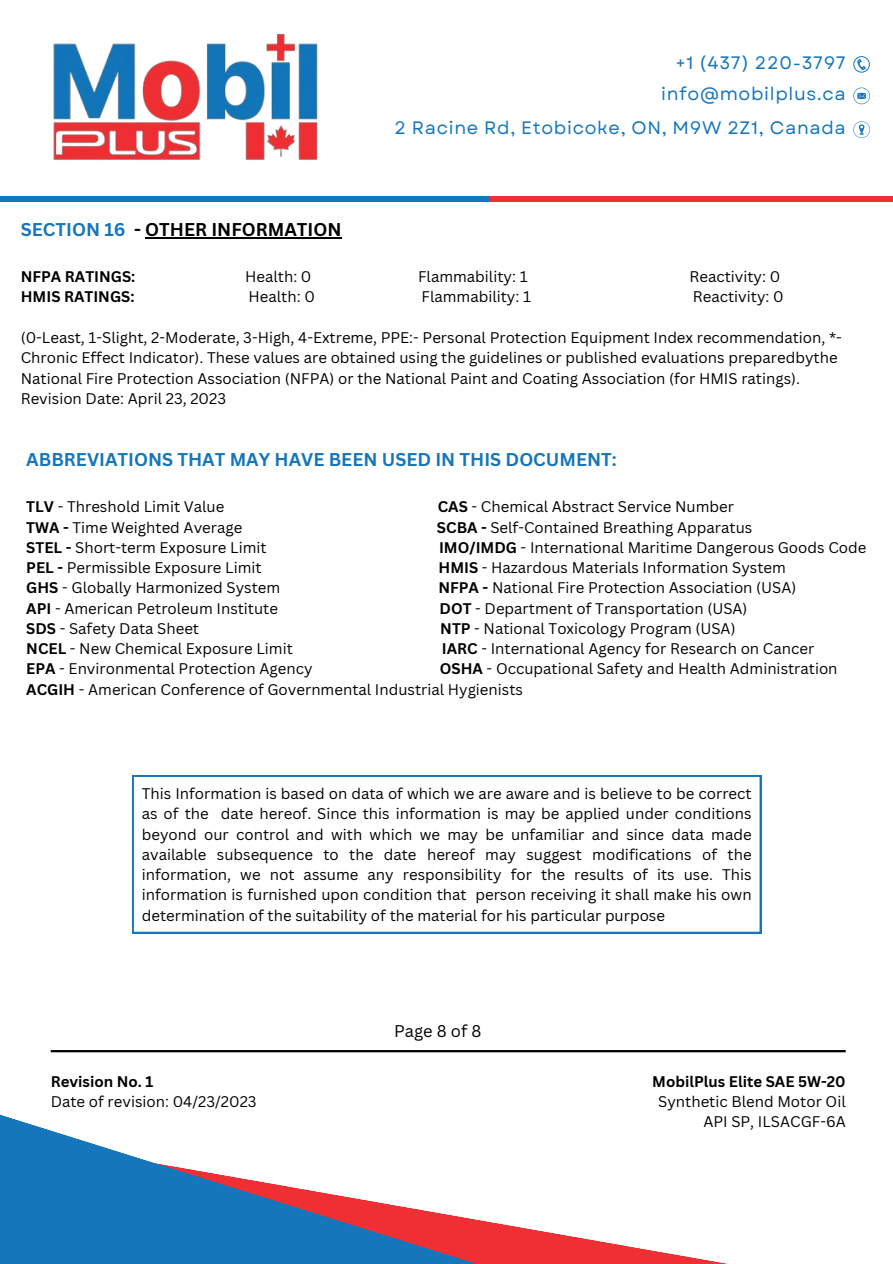
<style>
.page{position:relative;width:893px;height:1264px;background:#fff}
.page>*{position:absolute;margin:0;border:0;box-sizing:border-box;transform-origin:0 0}
.t1{font:18px "Garet";letter-spacing:.04em;color:#1576bb}
.t2{font:700 18px "Canva Sans";color:#1576bb}
.t3{font:700 18px "Canva Sans";color:#000}
.t4{font:16.5px "Canva Sans";color:#000}
.t5{font:15px/20.2px "Canva Sans";color:#000;text-align:justify}
.t6{font:700 15px "Canva Sans";color:#000}
.s1{color:#1576bb}
.s2{font-weight:700}
</style>
<div class="page">
<svg style="left:853px;top:56px;width:16px;height:17px"></svg>
<svg style="left:853px;top:88px;width:16px;height:16px"></svg>
<svg style="left:853px;top:121px;width:16px;height:17px"></svg>
<div style="left:0;top:196px;width:489px;height:6px;background:#1576bb"></div>
<div style="left:489px;top:196px;width:403px;height:6px;background:#ef2f34"></div>
<svg style="left:542px;top:1231px;width:180px;height:32px"></svg>
<svg style="left:0;top:1114px;width:542px;height:149px"></svg>
<img style="left:53px;top:33px;width:265px;height:127px">
<hr style="left:51px;top:1050px;width:794px;height:2px;background:#000">
<svg style="left:132px;top:775px;width:629px;height:158px"></svg>
<hr style="left:145px;top:237px;width:196px;height:1px;background:#000">
<p class="t1" style="left:675px;top:50px;width:172px">+1 (437) 220-3797</p>
<p class="t1" style="left:661px;top:81px;width:186px">info@mobilplus.ca</p>
<p class="t1" style="left:394px;top:115px;width:453px">2 Racine Rd, Etobicoke, ON, M9W 2Z1, Canada</p>
<p class="t3" style="left:21px;top:217px;width:322px"><span class="s1">SECTION 16</span> - OTHER INFORMATION</p>
<h2 class="t6" style="left:21px;top:266px;width:116px">NFPA RATINGS:</h2>
<h2 class="t5" style="left:245px;top:266px;width:68px">Health: 0</h2>
<h2 class="t5" style="left:418px;top:266px;width:111px">Flammability: 1</h2>
<p class="t5" style="left:689px;top:266px;width:92px">Reactivity: 0</p>
<p class="t6" style="left:21px;top:286px;width:115px">HMIS RATINGS:</p>
<p class="t5" style="left:248px;top:286px;width:68px">Health: 0</p>
<p class="t5" style="left:421px;top:286px;width:111px">Flammability: 1</p>
<p class="t5" style="left:692px;top:286px;width:92px">Reactivity: 0</p>
<p class="t5" style="left:21px;top:327px;width:822px;text-align:left">(0-Least, 1-Slight, 2-Moderate, 3-High, 4-Extreme, PPE:- Personal Protection Equipment Index recommendation, *- Chronic Effect Indicator). These values are obtained using the guidelines or published evaluations preparedbythe National Fire Protection Association (NFPA) or the National Paint and Coating Association (for HMIS ratings).<br>Revision Date: April 23, 2023</p>
<h2 class="t2" style="left:26px;top:447px;width:592px">ABBREVIATIONS THAT MAY HAVE BEEN USED IN THIS DOCUMENT:</h2>
<p class="t5" style="left:26px;top:496px;width:199px"><span class="s2">TLV</span> - Threshold Limit Value</p>
<p class="t5" style="left:437px;top:496px;width:298px"><span class="s2">CAS</span> - Chemical Abstract Service Number</p>
<h2 class="t5" style="left:26px;top:516px;width:217px"><span class="s2">TWA -</span> Time Weighted Average</h2>
<h2 class="t5" style="left:437px;top:516px;width:317px"><span class="s2">SCBA -</span> Self-Contained Breathing Apparatus</h2>
<p class="t5" style="left:26px;top:537px;width:242px"><span class="s2">STEL -</span> Short-term Exposure Limit</p>
<p class="t5" style="left:439px;top:537px;width:429px"><span class="s2">IMO/IMDG</span> - International Maritime Dangerous Goods Code</p>
<h2 class="t5" style="left:26px;top:557px;width:237px"><span class="s2">PEL -</span> Permissible Exposure Limit</h2>
<h2 class="t5" style="left:438px;top:557px;width:349px"><span class="s2">HMIS</span> - Hazardous Materials Information System</h2>
<p class="t5" style="left:26px;top:577px;width:255px"><span class="s2">GHS</span> - Globally Harmonized System</p>
<p class="t5" style="left:438px;top:577px;width:359px"><span class="s2">NFPA -</span> National Fire Protection Association (USA)</p>
<h1 class="t5" style="left:26px;top:597px;width:253px"><span class="s2">API</span> - American Petroleum Institute</h1>
<h1 class="t5" style="left:439px;top:597px;width:309px"><span class="s2">DOT</span> - Department of Transportation (USA)</h1>
<p class="t5" style="left:26px;top:618px;width:174px"><span class="s2">SDS</span> - Safety Data Sheet</p>
<p class="t5" style="left:440px;top:618px;width:297px"><span class="s2">NTP</span> - National Toxicology Program (USA)</p>
<p class="t5" style="left:26px;top:638px;width:268px"><span class="s2">NCEL</span> - New Chemical Exposure Limit</p>
<p class="t5" style="left:442px;top:638px;width:374px"><span class="s2">IARC</span> - International Agency for Research on Cancer</p>
<p class="t5" style="left:26px;top:658px;width:288px"><span class="s2">EPA</span> - Environmental Protection Agency</p>
<p class="t5" style="left:440px;top:658px;width:399px"><span class="s2">OSHA</span> - Occupational Safety and Health Administration</p>
<h1 class="t5" style="left:26px;top:678px;width:498px"><span class="s2">ACGIH</span> - American Conference of Governmental Industrial Hygienists</h1>
<p class="t5" style="left:142px;top:783px;width:611px">This Information is based on data of which we are aware and is believe to be correct as of the date hereof. Since this information is may be applied under conditions beyond our control and with which we may be unfamiliar and since data made available subsequence to the date hereof may suggest modifications of the information, we not assume any responsibility for the results of its use. This information is furnished upon condition that person receiving it shall make his own determination of the suitability of the material for his particular purpose</p>
<p class="t6" style="left:51px;top:1070px;width:104px">Revision No. 1</p>
<p class="t5" style="left:51px;top:1090px;width:207px">Date of revision: 04/23/2023</p>
<p class="t4" style="left:394px;top:1019px;width:89px">Page 8 of 8</p>
<p class="t6" style="left:652px;top:1070px;width:195px">MobilPlus Elite SAE 5W-20</p>
<p class="t5" style="left:658px;top:1090px;width:189px">Synthetic Blend Motor Oil</p>
<p class="t5" style="left:703px;top:1111px;width:144px">API SP, ILSACGF-6A</p>
</div>
